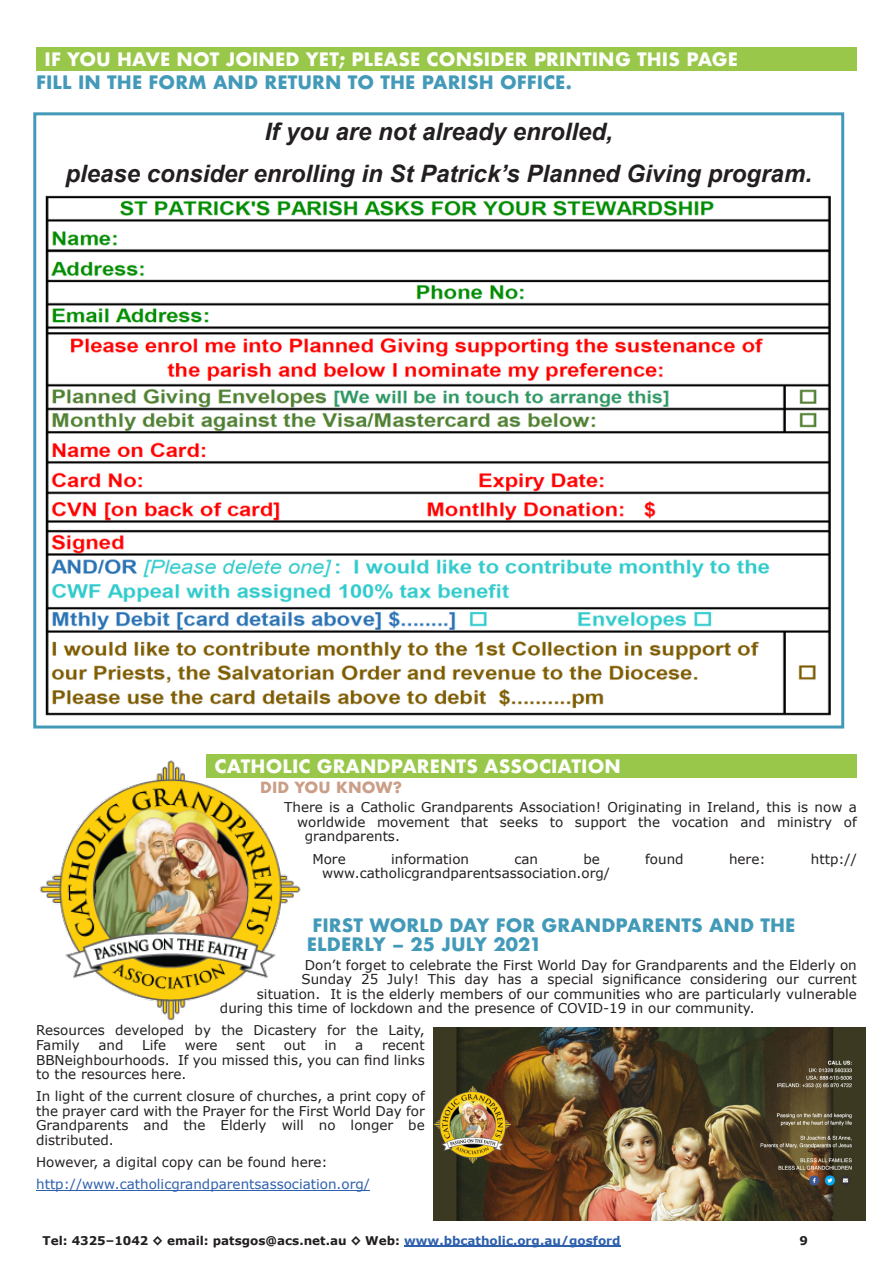
<style>
.page{position:relative;width:893px;height:1263px;background:#fff}
.page>*{position:absolute;margin:0;border:0;box-sizing:border-box;transform-origin:0 0}
.t1{font:italic 700 24px/42.8px "Arial";color:#231f20;text-align:center}
.t2{font:700 18px/18.6px "Futura";letter-spacing:.005em;color:#429ab8}
.t3{font:700 18px "Futura";letter-spacing:.005em;color:#fefefd}
.t4{font:700 15px "Futura";letter-spacing:.005em;color:#cb9e87}
.t5{font:13.5px/14.5px "Verdana";color:#231f20;text-align:justify}
.t6{font:13.5px "Verdana";color:#2e60ad}
.t7{font:700 12px "Verdana";color:#231f20}
.s1{color:#2e60ad}
</style>
<div class="page">
<hr style="left:404px;top:1245px;width:217px;height:2px;background:#2e60ad">
<div style="left:36px;top:47px;width:821px;height:24px;background:#98c749"></div>
<div style="left:206px;top:755px;width:651px;height:23px;background:#98c749"></div>
<hr style="left:36px;top:1190px;width:334px;height:1px;background:#2e60ad">
<div style="left:33px;top:112px;width:811px;height:616px;border:3px solid #429ab8"></div>
<img style="left:45px;top:195px;width:786px;height:521px">
<img style="left:39px;top:760px;width:262px;height:261px">
<img style="left:433px;top:1028px;width:432px;height:192px">
<h2 class="t3" style="left:45px;top:51px;width:695px">IF YOU HAVE NOT JOINED YET; PLEASE CONSIDER PRINTING THIS PAGE</h2>
<h2 class="t2" style="left:36px;top:75px;width:537px">FILL IN THE FORM AND RETURN TO THE PARISH OFFICE.</h2>
<h1 class="t1" style="left:66px;top:112px;width:748px">If you are not already enrolled,<br>please consider enrolling in St Patrick’s Planned Giving program.</h1>
<h2 class="t3" style="left:215px;top:758px;width:408px">CATHOLIC GRANDPARENTS ASSOCIATION</h2>
<p class="t4" style="left:260px;top:781px;width:143px">DID YOU KNOW?</p>
<p class="t5" style="left:284px;top:801px;width:574px">There is a Catholic Grandparents Association! Originating in Ireland, this is now a</p>
<p class="t5" style="left:297px;top:816px;width:561px">worldwide movement that seeks to support the vocation and ministry of</p>
<p class="t5" style="left:305px;top:830px;width:97px">grandparents.</p>
<p class="t5" style="left:312px;top:852px;width:35px">More</p>
<p class="t5" style="left:391px;top:852px;width:79px">information</p>
<p class="t5" style="left:514px;top:852px;width:25px">can</p>
<p class="t5" style="left:583px;top:852px;width:18px">be</p>
<p class="t5" style="left:645px;top:852px;width:40px">found</p>
<p class="t5" style="left:729px;top:852px;width:38px">here:</p>
<p class="t5" style="left:811px;top:852px;width:47px">http://</p>
<p class="t5" style="left:322px;top:867px;width:289px">www.catholicgrandparentsassociation.org/</p>
<h2 class="t2" style="left:307px;top:918px;width:490px;text-indent:5px">FIRST WORLD DAY FOR GRANDPARENTS AND THE<br>ELDERLY – 25 JULY 2021</h2>
<p class="t5" style="left:305px;top:959px;width:554px">Don’t forget to celebrate the First World Day for Grandparents and the Elderly on</p>
<p class="t5" style="left:302px;top:973px;width:557px">Sunday 25 July! This day has a special significance considering our current</p>
<p class="t5" style="left:257px;top:988px;width:601px">situation. It is the elderly members of our communities who are particularly vulnerable</p>
<p class="t5" style="left:220px;top:1002px;width:536px">during this time of lockdown and the presence of COVID-19 in our community.</p>
<p class="t5" style="left:36px;top:1024px;width:390px">Resources developed by the Dicastery for the Laity,<br>Family</p>
<p class="t5" style="left:98px;top:1039px;width:27px">and</p>
<p class="t5" style="left:142px;top:1039px;width:26px">Life</p>
<p class="t5" style="left:185px;top:1039px;width:34px">were</p>
<p class="t5" style="left:236px;top:1039px;width:30px">sent</p>
<p class="t5" style="left:284px;top:1039px;width:24px">out</p>
<p class="t5" style="left:324px;top:1039px;width:14px">in</p>
<p class="t5" style="left:355px;top:1039px;width:10px">a</p>
<p class="t5" style="left:36px;top:1039px;width:390px;text-indent:346px">recent BBNeighbourhoods. If you missed this, you can find links to the resources here.</p>
<p class="t5" style="left:36px;top:1090px;width:390px">In light of the current closure of churches, a print copy of the prayer card with the Prayer for the First World Day for Grandparents and the Elderly will no longer be distributed.</p>
<p class="t5" style="left:36px;top:1156px;width:293px">However, a digital copy can be found here:</p>
<p class="t6" style="left:36px;top:1178px;width:335px">http://www.catholicgrandparentsassociation.org/</p>
<p class="t7" style="left:43px;top:1235px;width:580px">Tel: 4325–1042 ◊ email: patsgos@acs.net.au ◊ Web: <span class="s1">www.bbcatholic.org.au/gosford</span></p>
<p class="t7" style="left:799px;top:1235px;width:10px">9</p>
</div>
